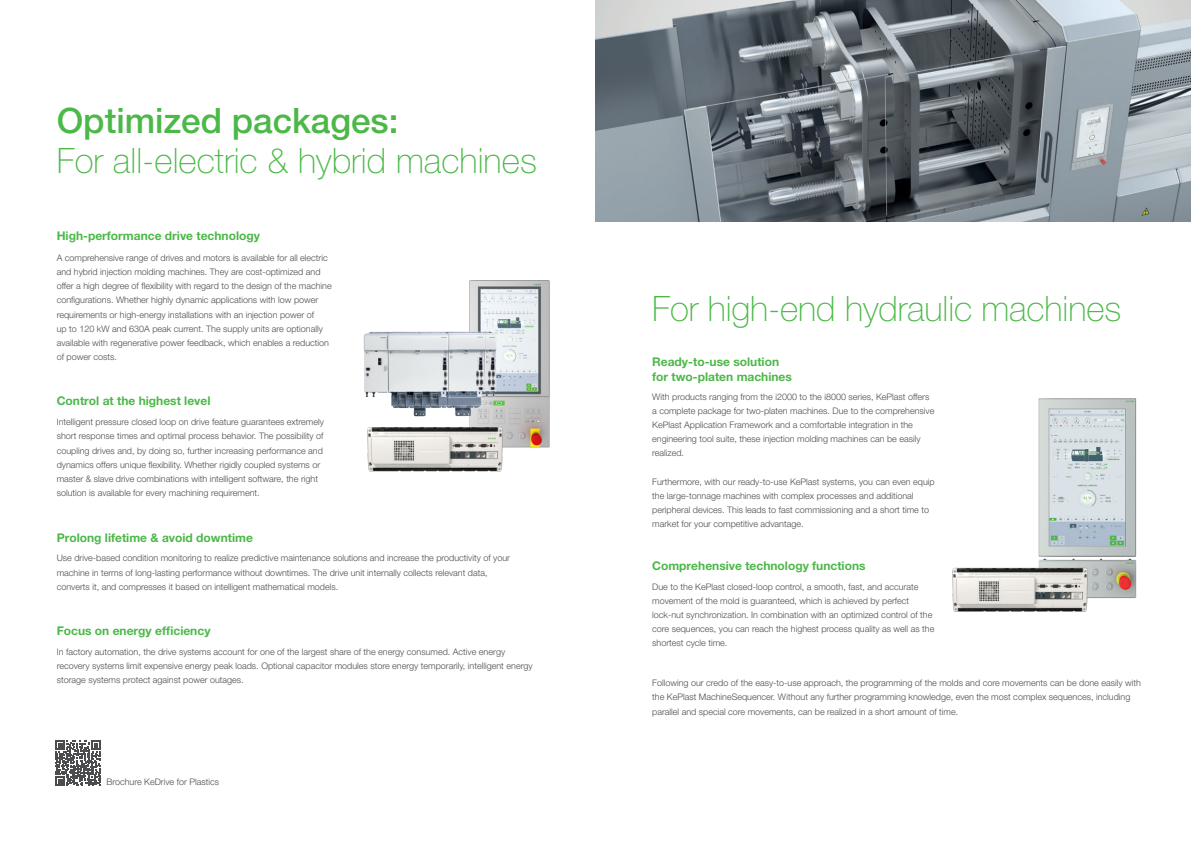
<style>
.page{position:relative;width:1191px;height:842px;background:#fff}
.page>*{position:absolute;margin:0;border:0;box-sizing:border-box;transform-origin:0 0}
.t1{font:100 35px "Helvetica Neue LT Pro";color:#4cb848}
.t2{font:500 35px "Helvetica Neue LT Pro";color:#4cb848}
.t3{font:700 12px/15px "Helvetica Neue LT Pro";color:#4cb848}
.t4{font:300 9px/14.2px "Helvetica Neue LT Pro";color:#4b4c4d}
</style>
<div class="page">
<img style="left:469px;top:280px;width:81px;height:168px">
<img style="left:595px;top:0;width:596px;height:221px">
<svg style="left:55px;top:740px;width:46px;height:46px"></svg>
<img style="left:1038px;top:398px;width:99px;height:201px">
<img style="left:363px;top:296px;width:148px;height:115px">
<img style="left:952px;top:552px;width:145px;height:60px">
<img style="left:367px;top:411px;width:145px;height:61px">
<h1 class="t2" style="left:57px;top:99px;width:343px">Optimized packages:</h1>
<h1 class="t1" style="left:57px;top:140px;width:481px">For all-electric &amp; hybrid machines</h1>
<h2 class="t3" style="left:57px;top:228px;width:205px">High-performance drive technology</h2>
<p class="t4" style="left:57px;top:250px;width:276px">A comprehensive range of drives and motors is available for all electric and hybrid injection molding machines. They are cost-optimized and offer a high degree of flexibility with regard to the design of the machine configurations. Whether highly dynamic applications with low power requirements or high-energy installations with an injection power of<br>up to 120 kW and 630A peak current. The supply units are optionally available with regenerative power feedback, which enables a reduction of power costs.</p>
<h2 class="t3" style="left:57px;top:393px;width:155px">Control at the highest level</h2>
<p class="t4" style="left:57px;top:415px;width:269px">Intelligent pressure closed loop on drive feature guarantees extremely short response times and optimal process behavior. The possibility of coupling drives and, by doing so, further increasing performance and dynamics offers unique flexibility. Whether rigidly coupled systems or master &amp; slave drive combinations with intelligent software, the right solution is available for every machining requirement.</p>
<h2 class="t3" style="left:57px;top:529px;width:198px">Prolong lifetime &amp; avoid downtime</h2>
<p class="t4" style="left:57px;top:551px;width:455px">Use drive-based condition monitoring to realize predictive maintenance solutions and increase the productivity of your machine in terms of long-lasting performance without downtimes. The drive unit internally collects relevant data, converts it, and compresses it based on intelligent mathematical models.</p>
<h2 class="t3" style="left:57px;top:623px;width:155px">Focus on energy efficiency</h2>
<p class="t4" style="left:57px;top:644px;width:477px">In factory automation, the drive systems account for one of the largest share of the energy consumed. Active energy recovery systems limit expensive energy peak loads. Optional capacitor modules store energy temporarily, intelligent energy storage systems protect against power outages.</p>
<p class="t4" style="left:106px;top:775px;width:114px">Brochure KeDrive for Plastics</p>
<h1 class="t1" style="left:652px;top:288px;width:470px">For high-end hydraulic machines</h1>
<h2 class="t3" style="left:652px;top:354px;width:141px">Ready-to-use solution for two-platen machines</h2>
<p class="t4" style="left:652px;top:389px;width:284px">With products ranging from the i2000 to the i8000 series, KePlast offers a complete package for two-platen machines. Due to the comprehensive KePlast Application Framework and a comfortable integration in the engineering tool suite, these injection molding machines can be easily realized.</p>
<p class="t4" style="left:652px;top:474px;width:284px">Furthermore, with our ready-to-use KePlast systems, you can even equip the large-tonnage machines with complex processes and additional peripheral devices. This leads to fast commissioning and a short time to market for your competitive advantage.</p>
<h2 class="t3" style="left:652px;top:558px;width:215px">Comprehensive technology functions</h2>
<p class="t4" style="left:652px;top:579px;width:284px">Due to the KePlast closed-loop control, a smooth, fast, and accurate movement of the mold is guaranteed, which is achieved by perfect lock-nut synchronization. In combination with an optimized control of the core sequences, you can reach the highest process quality as well as the shortest cycle time.</p>
<p class="t4" style="left:652px;top:676px;width:490px">Following our credo of the easy-to-use approach, the programming of the molds and core movements can be done easily with the KePlast MachineSequencer. Without any further programming knowledge, even the most complex sequences, including parallel and special core movements, can be realized in a short amount of time.</p>
</div>
